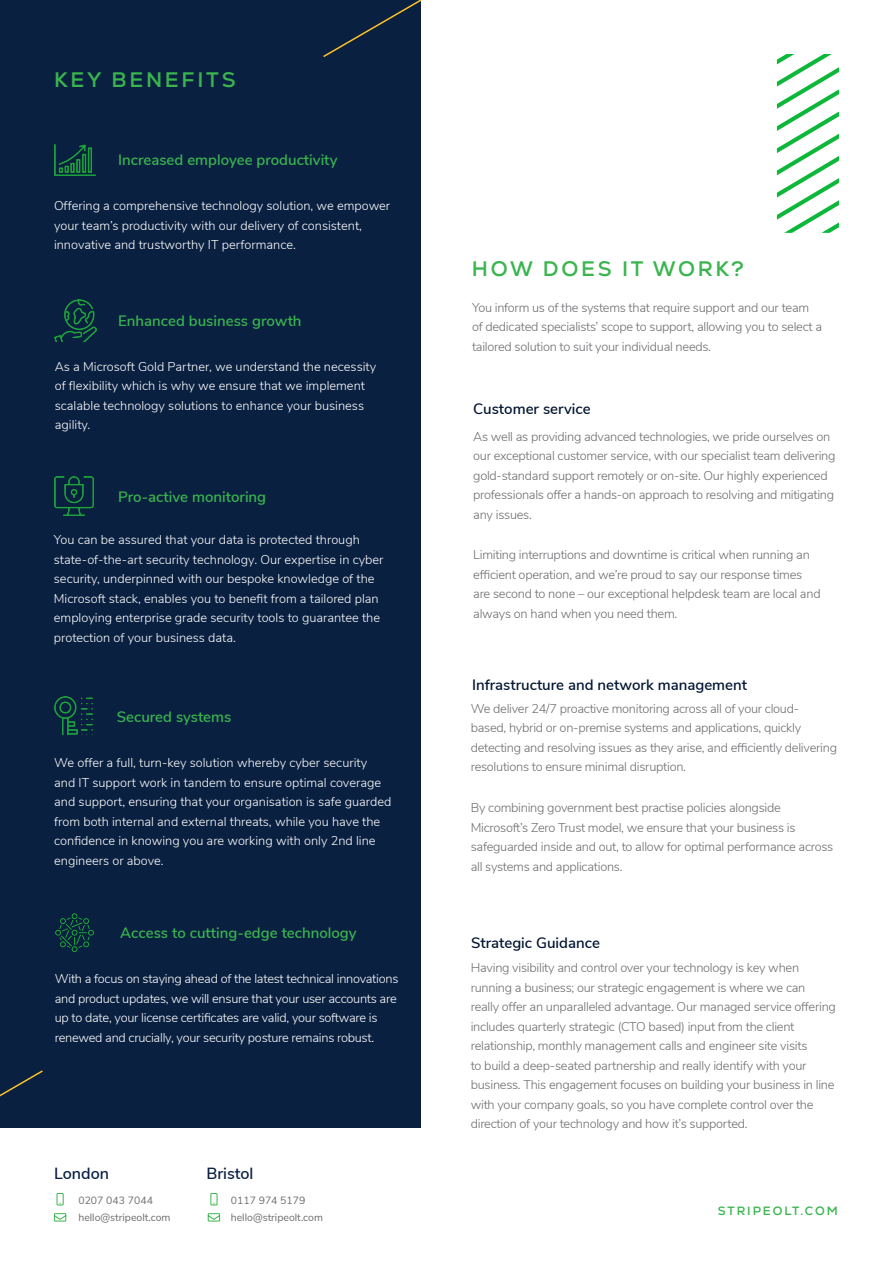
<style>
.page{position:relative;width:893px;height:1263px;background:#fff}
.page>*{position:absolute;margin:0;border:0;box-sizing:border-box;transform-origin:0 0}
.t1{font:700 21px "Nexa";letter-spacing:.13em;color:#3ab54e}
.t2{font:600 16.2px "Nunito Sans";color:#0a2041}
.t3{font:600 15px "Nunito Sans";color:#3ab54e}
.t4{font:600 15px "Nunito Sans";color:#011431}
.t5{font:300 12.75px/19.5px "Nunito Sans";letter-spacing:-.02em;color:#6c6d70}
.t6{font:300 12.75px/19.5px "Nunito Sans";color:#fff}
.t7{font:300 12.75px/19.5px "Nunito Sans";letter-spacing:-.02em;color:#fff}
.t8{font:700 12px "Nexa";letter-spacing:.16em;color:#3ab54e}
.t9{font:10.5px "Nunito Sans";color:#6c6d70}
</style>
<div class="page">
<div style="left:0;top:0;width:421px;height:1128px;background:#0a2041"></div>
<svg style="left:323px;top:0;width:98px;height:57px"></svg>
<svg style="left:777px;top:54px;width:62px;height:179px"></svg>
<svg style="left:0;top:1070px;width:43px;height:27px"></svg>
<img style="left:54px;top:144px;width:42px;height:31px">
<img style="left:54px;top:299px;width:42px;height:43px">
<img style="left:54px;top:476px;width:39px;height:39px">
<img style="left:54px;top:697px;width:38px;height:38px">
<div style="left:57px;top:1193px;width:7px;height:12px;border:1px solid #3ab54e"></div>
<svg style="left:207px;top:1213px;width:14px;height:9px"></svg>
<svg style="left:53px;top:1213px;width:14px;height:9px"></svg>
<div style="left:211px;top:1193px;width:6px;height:12px;border:1px solid #3ab54e"></div>
<img style="left:56px;top:913px;width:38px;height:38px">
<p class="t1" style="left:54px;top:67px;width:183px">KEY BENEFITS</p>
<p class="t3" style="left:118px;top:149px;width:221px">Increased employee productivity</p>
<p class="t6" style="left:54px;top:195px;width:338px">Offering a comprehensive technology solution, we empower your team’s productivity with our delivery of consistent, innovative and trustworthy IT performance.</p>
<p class="t3" style="left:118px;top:310px;width:185px">Enhanced business growth</p>
<p class="t6" style="left:55px;top:356px;width:323px">As a Microsoft Gold Partner, we understand the necessity of flexibility which is why we ensure that we implement scalable technology solutions to enhance your business agility.</p>
<p class="t3" style="left:118px;top:486px;width:150px">Pro-active monitoring</p>
<p class="t6" style="left:54px;top:529px;width:331px">You can be assured that your data is protected through state-of-the-art security technology. Our expertise in cyber security, underpinned with our bespoke knowledge of the Microsoft stack, enables you to benefit from a tailored plan employing enterprise grade security tools to guarantee the protection of your business data.</p>
<p class="t3" style="left:117px;top:706px;width:116px">Secured systems</p>
<p class="t6" style="left:54px;top:752px;width:339px">We offer a full, turn-key solution whereby cyber security and IT support work in tandem to ensure optimal coverage and support, ensuring that your organisation is safe guarded from both internal and external threats, while you have the confidence in knowing you are working with only 2nd line engineers or above.</p>
<p class="t3" style="left:120px;top:922px;width:238px">Access to cutting-edge technology</p>
<p class="t7" style="left:55px;top:968px;width:345px">With a focus on staying ahead of the latest technical innovations and product updates, we will ensure that your user accounts are up to date, your license certificates are valid, your software is renewed and crucially, your security posture remains robust.</p>
<p class="t2" style="left:54px;top:1161px;width:57px">London</p>
<p class="t9" style="left:78px;top:1192px;width:76px">0207 043 7044</p>
<p class="t9" style="left:78px;top:1210px;width:94px">hello@stripeolt.com</p>
<p class="t2" style="left:206px;top:1161px;width:49px">Bristol</p>
<p class="t9" style="left:231px;top:1192px;width:76px">0117 974 5179</p>
<p class="t9" style="left:231px;top:1210px;width:94px">hello@stripeolt.com</p>
<p class="t1" style="left:472px;top:256px;width:273px">HOW DOES IT WORK?</p>
<p class="t5" style="left:472px;top:297px;width:352px">You inform us of the systems that require support and our team of dedicated specialists’ scope to support, allowing you to select a tailored solution to suit your individual needs.</p>
<p class="t4" style="left:473px;top:397px;width:119px">Customer service</p>
<p class="t5" style="left:473px;top:426px;width:364px">As well as providing advanced technologies, we pride ourselves on our exceptional customer service, with our specialist team delivering gold-standard support remotely or on-site. Our highly experienced professionals offer a hands-on approach to resolving and mitigating any issues.</p>
<p class="t5" style="left:473px;top:544px;width:349px">Limiting interruptions and downtime is critical when running an efficient operation, and we’re proud to say our response times are second to none – our exceptional helpdesk team are local and always on hand when you need them.</p>
<p class="t4" style="left:472px;top:674px;width:277px">Infrastructure and network management</p>
<p class="t5" style="left:471px;top:698px;width:368px">We deliver 24/7 proactive monitoring across all of your cloud&shy;based, hybrid or on-premise systems and applications, quickly detecting and resolving issues as they arise, and efficiently delivering resolutions to ensure minimal disruption.</p>
<p class="t5" style="left:471px;top:797px;width:364px">By combining government best practise policies alongside Microsoft’s Zero Trust model, we ensure that your business is safeguarded inside and out, to allow for optimal performance across all systems and applications.</p>
<p class="t4" style="left:471px;top:932px;width:130px">Strategic Guidance</p>
<p class="t5" style="left:471px;top:957px;width:367px">Having visibility and control over your technology is key when running a business; our strategic engagement is where we can really offer an unparalleled advantage. Our managed service offering includes quarterly strategic (CTO based) input from the client relationship, monthly management calls and engineer site visits<br>to build a deep-seated partnership and really identify with your business. This engagement focuses on building your business in line with your company goals, so you have complete control over the direction of your technology and how it’s supported.</p>
<p class="t8" style="left:718px;top:1203px;width:121px">STRIPEOLT.COM</p>
</div>
